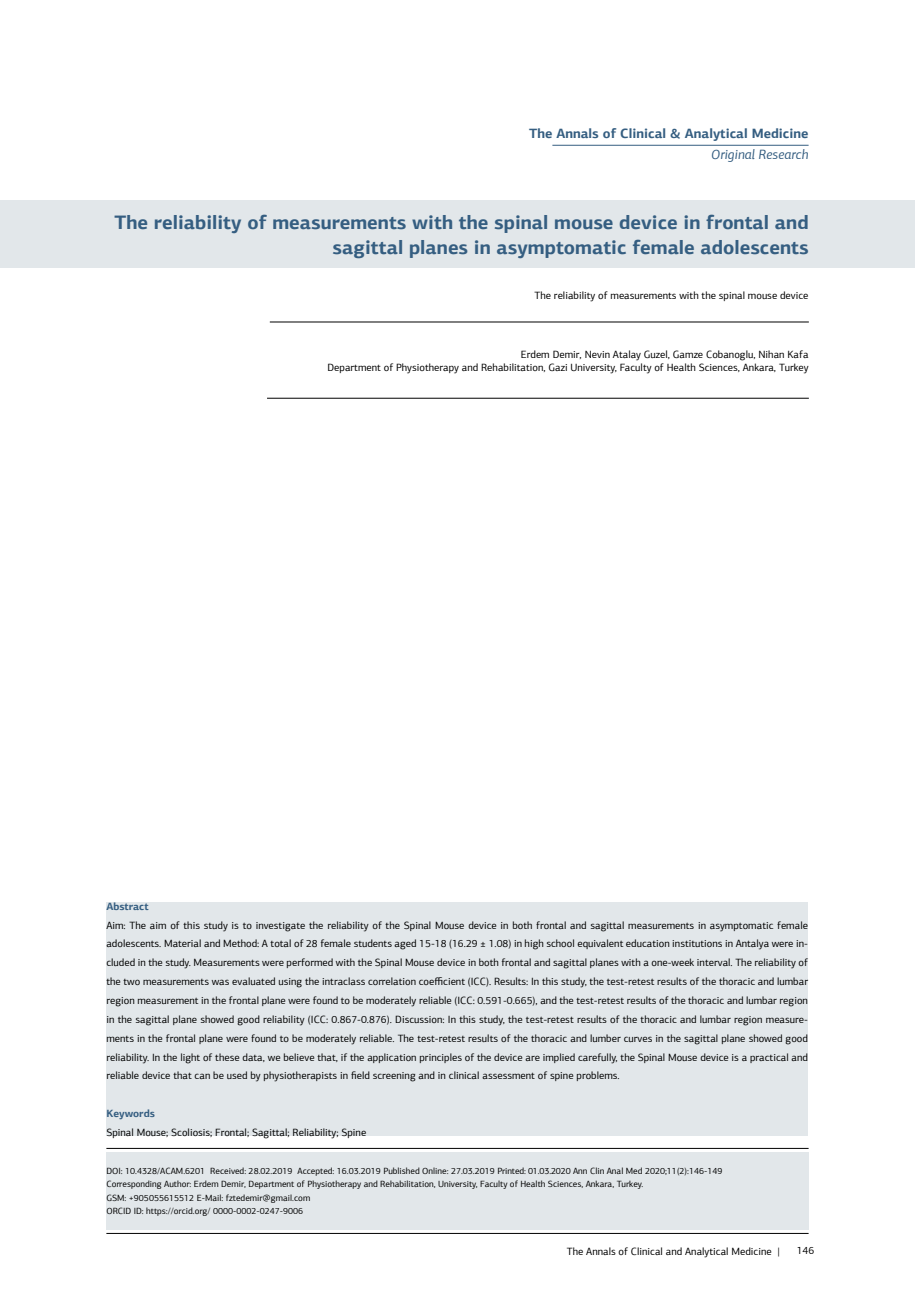
<style>
.page{position:relative;width:915px;height:1306px;background:#fff}
.page>*{position:absolute;margin:0;border:0;box-sizing:border-box;transform-origin:0 0}
.t1{font:700 19.5px/25.5px "PF Agora Sans Pro";color:#355e81;text-align:right}
.t2{font:700 13.5px "PF Agora Sans Pro";color:#355e81}
.t3{font:italic 13.5px "PF Agora Sans Pro";color:#355e81}
.t4{font:10.5px/18.9px "PF Agora Sans Pro";color:#000;text-align:right}
.t5{font:700 10.5px "PF Agora Sans Pro";color:#355e81}
.t6{font:9px/13.5px "PF Agora Sans Pro";color:#000}
</style>
<div class="page">
<hr style="left:106px;top:1233px;width:702px;height:1px;background:#000">
<div style="left:0;top:200px;width:914px;height:68px;background:#e2e7ea"></div>
<hr style="left:106px;top:1148px;width:702px;height:1px;background:#000">
<hr style="left:270px;top:322px;width:538px;height:1px;background:#000">
<hr style="left:267px;top:398px;width:541px;height:1px;background:#000">
<hr style="left:552px;top:145px;width:256px;height:1px;background:#355e81">
<div style="left:106px;top:1151px;width:702px;height:78px;background:#e2e7ea"></div>
<div style="left:106px;top:901px;width:701px;height:234px;background:#e2e7ea"></div>
<p class="t2" style="left:529px;top:125px;width:281px">The Annals of Clinical &amp; Analytical Medicine</p>
<p class="t3" style="left:711px;top:146px;width:99px">Original Research</p>
<h1 class="t1" style="left:114px;top:209px;width:695px">The reliability of measurements with the spinal mouse device in frontal and sagittal planes in asymptomatic female adolescents</h1>
<p class="t4" style="left:534px;top:286px;width:275px">The reliability of measurements with the spinal mouse device</p>
<p class="t4" style="left:327px;top:347px;width:482px;line-height:13.5px">Erdem Demir, Nevin Atalay Guzel, Gamze Cobanoglu, Nihan Kafa<br>Department of Physiotherapy and Rehabilitation, Gazi University, Faculty of Health Sciences, Ankara, Turkey</p>
<p class="t5" style="left:106px;top:899px;width:44px">Abstract</p>
<p class="t4" style="left:106px;top:915px;width:703px;text-align:justify">Aim: The aim of this study is to investigate the reliability of the Spinal Mouse device in both frontal and sagittal measurements in asymptomatic female adolescents. Material and Method: A total of 28 female students aged 15-18 (16.29 ± 1.08) in high school equivalent education institutions in Antalya were in&shy;cluded in the study. Measurements were performed with the Spinal Mouse device in both frontal and sagittal planes with a one-week interval. The reliability of the two measurements was evaluated using the intraclass correlation coefficient (ICC). Results: In this study, the test-retest results of the thoracic and lumbar region measurement in the frontal plane were found to be moderately reliable (ICC: 0.591-0.665), and the test-retest results of the thoracic and lumbar region in the sagittal plane showed good reliability (ICC: 0.867-0.876). Discussion: In this study, the test-retest results of the thoracic and lumbar region measure&shy;ments in the frontal plane were found to be moderately reliable. The test-retest results of the thoracic and lumber curves in the sagittal plane showed good reliability. In the light of these data, we believe that, if the application principles of the device are implied carefully, the Spinal Mouse device is a practical and reliable device that can be used by physiotherapists in field screening and in clinical assessment of spine problems.</p>
<p class="t5" style="left:106px;top:1106px;width:50px">Keywords</p>
<p class="t4" style="left:106px;top:1122px;width:261px">Spinal Mouse; Scoliosis; Frontal; Sagittal; Reliability; Spine</p>
<p class="t6" style="left:106px;top:1164px;width:617px">DOI: 10.4328/ACAM.6201 Received: 28.02.2019 Accepted: 16.03.2019 Published Online: 27.03.2019 Printed: 01.03.2020 Ann Clin Anal Med 2020;11(2):146-149<br>Corresponding Author: Erdem Demir, Department of Physiotherapy and Rehabilitation, University, Faculty of Health Sciences, Ankara, Turkey.<br>GSM: +905055615512 E-Mail: fztedemir@gmail.com<br>ORCID ID: https://orcid.org/ 0000-0002-0247-9006</p>
<p class="t4" style="left:566px;top:1242px;width:215px">The Annals of Clinical and Analytical Medicine |</p>
<p class="t4" style="left:796px;top:1240px;width:19px">146</p>
</div>
